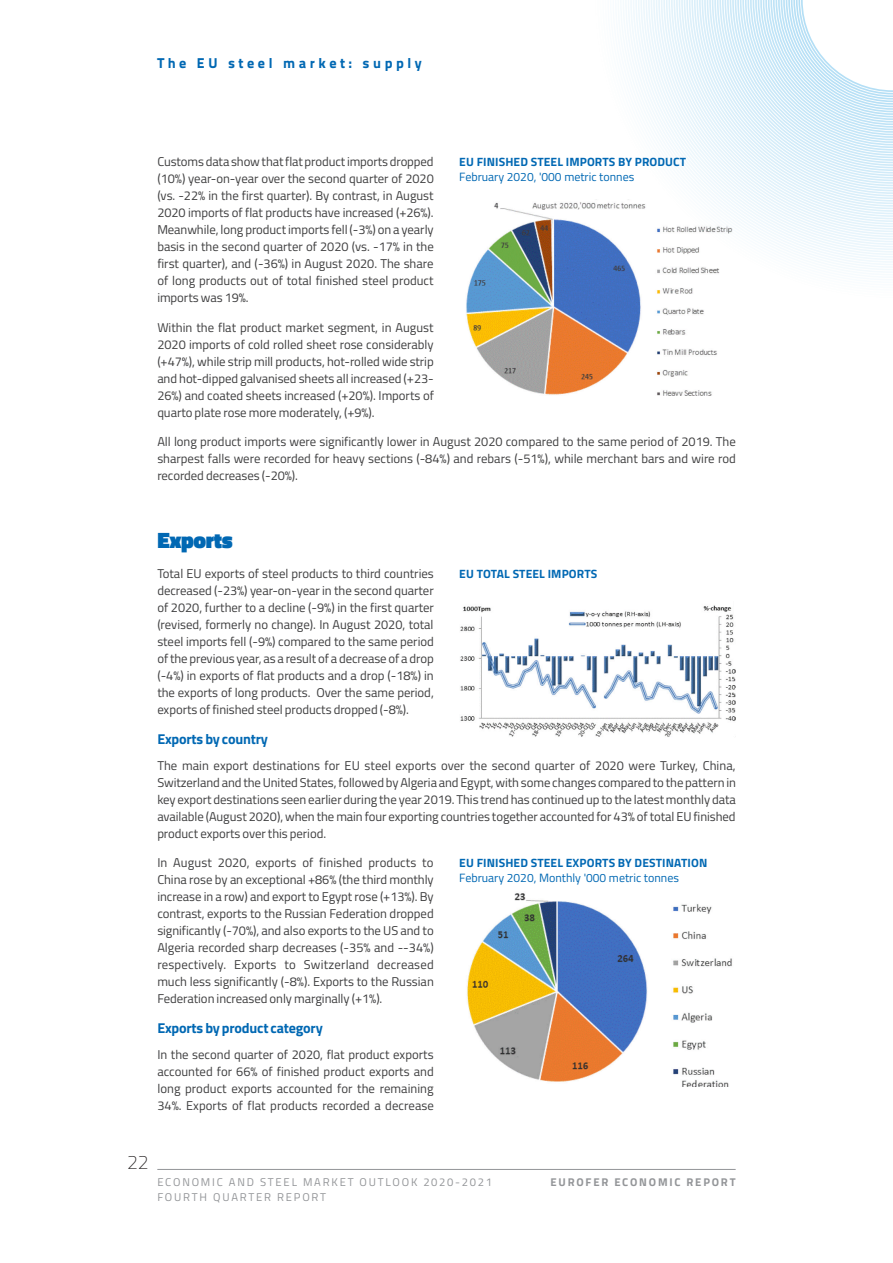
<style>
.page{position:relative;width:893px;height:1263px;background:#fff}
.page>*{position:absolute;margin:0;border:0;box-sizing:border-box;transform-origin:0 0}
.t1{font:900 22.5px "Titillium Web";letter-spacing:-.015em;color:#0168b3}
.t2{font:200 19.5px "Titillium Web";color:#231f20}
.t3{font:700 14.25px "Titillium Web";letter-spacing:-.015em;color:#0168b3}
.t4{font:14.25px "Titillium Text 25 L 999 wt";letter-spacing:.25em;color:#0168b3}
.t5{font:12.75px/17px "Titillium Web";letter-spacing:-.005em;color:#3e3e3f;text-align:justify}
.t6{font:700 12px "Titillium Web";letter-spacing:.01em;color:#0168b3}
.t7{font:12px "Titillium Web";color:#0168b3}
.t8{font:11.25px "Titillium Web";letter-spacing:.16em;color:#939598}
.t9{font:700 11.25px "Titillium Web";letter-spacing:.16em;color:#939598}
</style>
<div class="page">
<svg style="left:621px;top:0;width:272px;height:273px"></svg>
<hr style="left:157px;top:1169px;width:579px;height:1px;background:#939598">
<img style="left:460px;top:605px;width:276px;height:132px">
<img style="left:467px;top:893px;width:265px;height:193px">
<img style="left:466px;top:199px;width:270px;height:196px">
<p class="t4" style="left:157px;top:52px;width:266px">The EU steel market: supply</p>
<p class="t5" style="left:157px;top:152px;width:278px">Customs data show that flat product imports dropped (10%) year-on-year over the second quarter of 2020 (vs. -22% in the first quarter). By contrast, in August 2020 imports of flat products have increased (+26%).<br>Meanwhile, long product imports fell (-3%) on a yearly basis in the second quarter of 2020 (vs. -17% in the first quarter), and (-36%) in August 2020. The share of long products out of total finished steel product imports was 19%.</p>
<p class="t5" style="left:157px;top:318px;width:278px">Within the flat product market segment, in August 2020 imports of cold rolled sheet rose considerably (+47%), while strip mill products, hot-rolled wide strip and hot-dipped galvanised sheets all increased (+23- 26%) and coated sheets increased (+20%). Imports of quarto plate rose more moderately, (+9%).</p>
<p class="t5" style="left:157px;top:433px;width:580px">All long product imports were significantly lower in August 2020 compared to the same period of 2019. The sharpest falls were recorded for heavy sections (-84%) and rebars (-51%), while merchant bars and wire rod recorded decreases (-20%).</p>
<p class="t6" style="left:459px;top:152px;width:228px">EU FINISHED STEEL IMPORTS BY PRODUCT</p>
<p class="t7" style="left:459px;top:168px;width:177px">February 2020, '000 metric tonnes</p>
<h1 class="t1" style="left:157px;top:524px;width:77px">Exports</h1>
<p class="t5" style="left:157px;top:565px;width:278px">Total EU exports of steel products to third countries decreased (-23%) year-on-year in the second quarter of 2020, further to a decline (-9%) in the first quarter (revised, formerly no change). In August 2020, total steel imports fell (-9%) compared to the same period of the previous year, as a result of a decrease of a drop (-4%) in exports of flat products and a drop (-18%) in the exports of long products. Over the same period, exports of finished steel products dropped (-8%).</p>
<p class="t3" style="left:157px;top:728px;width:112px">Exports by country</p>
<p class="t5" style="left:157px;top:756px;width:580px">The main export destinations for EU steel exports over the second quarter of 2020 were Turkey, China, Switzerland and the United States, followed by Algeria and Egypt, with some changes compared to the pattern in key export destinations seen earlier during the year 2019. This trend has continued up to the latest monthly data available (August 2020), when the main four exporting countries together accounted for 43% of total EU finished product exports over this period.</p>
<p class="t5" style="left:157px;top:854px;width:278px">In August 2020, exports of finished products to China rose by an exceptional +86% (the third monthly increase in a row) and export to Egypt rose (+13%). By contrast, exports to the Russian Federation dropped significantly (-70%), and also exports to the US and to Algeria recorded sharp decreases (-35% and --34%) respectively. Exports to Switzerland decreased much less significantly (-8%). Exports to the Russian Federation increased only marginally (+1%).</p>
<p class="t3" style="left:157px;top:1017px;width:167px">Exports by product category</p>
<p class="t5" style="left:157px;top:1045px;width:278px">In the second quarter of 2020, flat product exports accounted for 66% of finished product exports and long product exports accounted for the remaining 34%. Exports of flat products recorded a decrease</p>
<p class="t6" style="left:459px;top:565px;width:140px">EU TOTAL STEEL IMPORTS</p>
<p class="t6" style="left:459px;top:854px;width:250px">EU FINISHED STEEL EXPORTS BY DESTINATION</p>
<p class="t7" style="left:459px;top:869px;width:221px">February 2020, Monthly '000 metric tonnes</p>
<h2 class="t2" style="left:127px;top:1148px;width:23px">22</h2>
<p class="t8" style="left:157px;top:1174px;width:336px">ECONOMIC AND STEEL MARKET OUTLOOK 2020-2021</p>
<p class="t9" style="left:550px;top:1174px;width:187px">EUROFER ECONOMIC REPORT</p>
<p class="t8" style="left:157px;top:1189px;width:170px">FOURTH QUARTER REPORT</p>
</div>
